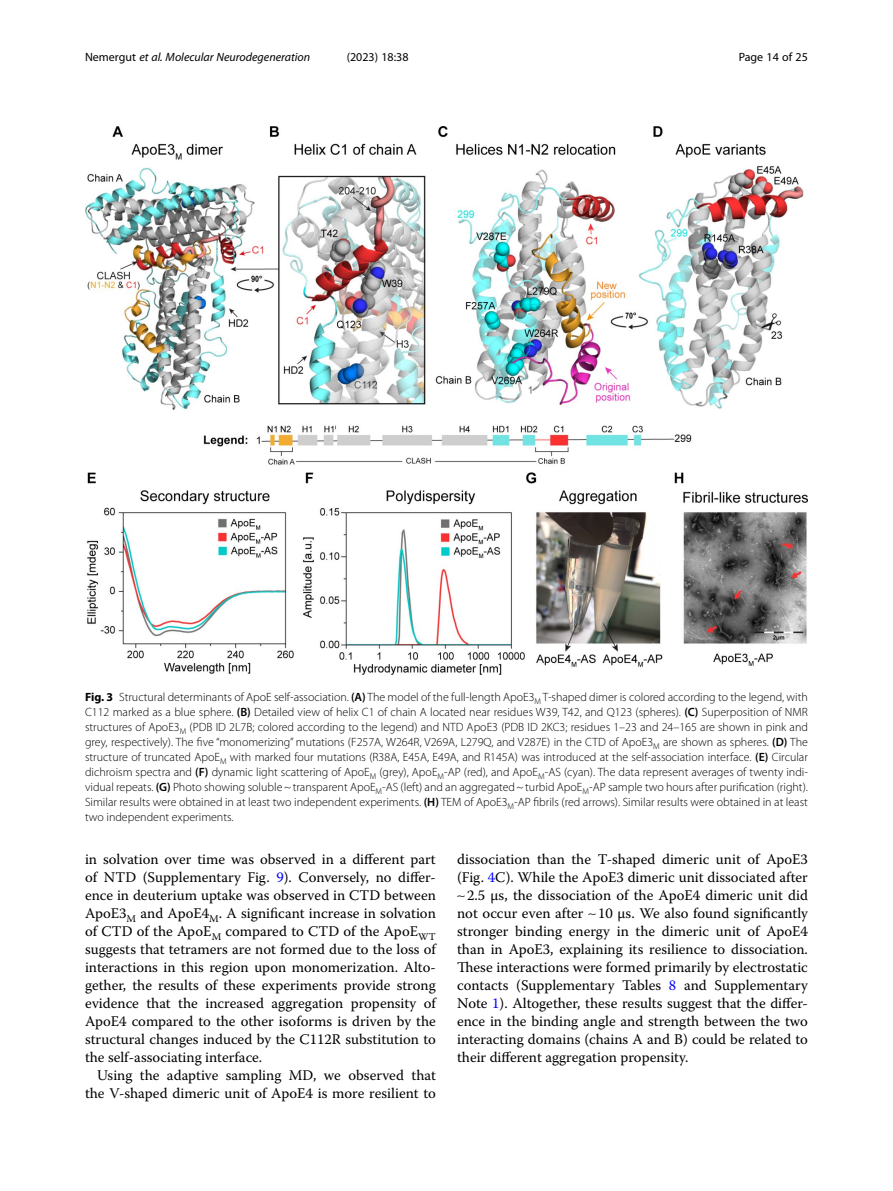
<style>
.page{position:relative;width:893px;height:1191px;background:#fff}
.page>*{position:absolute;margin:0;border:0;box-sizing:border-box;transform-origin:0 0}
.Body_Text_Indent{font:14.7px/18px "Warnock Pro";color:#000;text-align:justify}
.Figure_Caption{font:300 12px/15px "Myriad Pro";color:#000;text-align:justify}
.t1{font:italic 12px "Myriad Pro";color:#000}
.t2{font:12px "Myriad Pro";color:#000}
.s1{font-style:normal}
.s2{font-weight:700}
.s3{font-weight:600}
.s4{color:#00f}
</style>
<div class="page">
<img style="left:85px;top:126px;width:723px;height:548px">
<p class="t1" style="left:85px;top:50px;width:227px"><span class="s1">Nemergut</span> et al. Molecular Neurodegeneration</p>
<p class="t2" style="left:347px;top:50px;width:63px">(2023) 18:38</p>
<p class="t2" style="left:739px;top:50px;width:71px">Page 14 of 25</p>
<p class="Figure_Caption" style="left:85px;top:690px;width:724px"><span class="s2">Fig. 3</span> Structural determinants of ApoE self-association. <span class="s3">(A)</span> The model of the full-length ApoE3<sub>M</sub> T-shaped dimer is colored according to the legend, with C112 marked as a blue sphere. <span class="s3">(B)</span> Detailed view of helix C1 of chain A located near residues W39, T42, and Q123 (spheres). <span class="s3">(C)</span> Superposition of NMR structures of ApoE3<sub>M</sub> (PDB ID 2L7B; colored according to the legend) and NTD ApoE3 (PDB ID 2KC3; residues 1–23 and 24–165 are shown in pink and grey, respectively). The five “monomerizing” mutations (F257A, W264R, V269A, L279Q, and V287E) in the CTD of ApoE3<sub>M</sub> are shown as spheres. <span class="s3">(D)</span> The structure of truncated ApoE<sub>M</sub> with marked four mutations (R38A, E45A, E49A, and R145A) was introduced at the self-association interface. <span class="s3">(E)</span> Circular dichroism spectra and <span class="s3">(F)</span> dynamic light scattering of ApoE<sub>M</sub> (grey), ApoE<sub>M</sub>-AP (red), and ApoE<sub>M</sub>-AS (cyan). The data represent averages of twenty indi&shy;vidual repeats. <span class="s3">(G)</span> Photo showing soluble~transparent ApoE<sub>M</sub>-AS (left) and an aggregated~turbid ApoE<sub>M</sub>-AP sample two hours after purification (right).<br>Similar results were obtained in at least two independent experiments. <span class="s3">(H)</span> TEM of ApoE3<sub>M</sub>-AP fibrils (red arrows). Similar results were obtained in at least two independent experiments.</p>
<p class="Body_Text_Indent" style="left:85px;top:850px;width:352px">in solvation over time was observed in a different part of NTD (Supplementary Fig. <span class="s4">9</span>). Conversely, no differ&shy;ence in deuterium uptake was observed in CTD between ApoE3<sub>M</sub> and ApoE4<sub>M</sub>. A significant increase in solvation of CTD of the ApoE<sub>M</sub> compared to CTD of the ApoE<sub>WT </sub>suggests that tetramers are not formed due to the loss of interactions in this region upon monomerization. Alto&shy;gether, the results of these experiments provide strong evidence that the increased aggregation propensity of ApoE4 compared to the other isoforms is driven by the structural changes induced by the C112R substitution to the self-associating interface.</p>
<p class="Body_Text_Indent" style="left:85px;top:1066px;width:352px;text-align:right">Using the adaptive sampling MD, we observed that the V-shaped dimeric unit of ApoE4 is more resilient to</p>
<p class="Body_Text_Indent" style="left:457px;top:850px;width:352px">dissociation than the T-shaped dimeric unit of ApoE3</p>
<p class="Body_Text_Indent" style="left:457px;top:868px;width:352px">(Fig. <span class="s4">4</span>C). While the ApoE3 dimeric unit dissociated after</p>
<p class="Body_Text_Indent" style="left:467px;top:886px;width:342px">2.5 µs, the dissociation of the ApoE4 dimeric unit did</p>
<p class="Body_Text_Indent" style="left:457px;top:904px;width:352px">not occur even after 10 µs. We also found significantly</p>
<p class="Body_Text_Indent" style="left:457px;top:922px;width:352px">stronger binding energy in the dimeric unit of ApoE4</p>
<p class="Body_Text_Indent" style="left:457px;top:940px;width:352px">than in ApoE3, explaining its resilience to dissociation.</p>
<p class="Body_Text_Indent" style="left:457px;top:958px;width:352px">These interactions were formed primarily by electrostatic</p>
<p class="Body_Text_Indent" style="left:457px;top:976px;width:352px">contacts (Supplementary Tables <span class="s4">8</span> and Supplementary</p>
<p class="Body_Text_Indent" style="left:457px;top:994px;width:352px">Note <span class="s4">1</span>). Altogether, these results suggest that the differ-</p>
<p class="Body_Text_Indent" style="left:457px;top:1012px;width:352px">ence in the binding angle and strength between the two</p>
<p class="Body_Text_Indent" style="left:457px;top:1030px;width:352px">interacting domains (chains A and B) could be related to</p>
<p class="Body_Text_Indent" style="left:457px;top:1048px;width:233px">their different aggregation propensity.</p>
</div>
